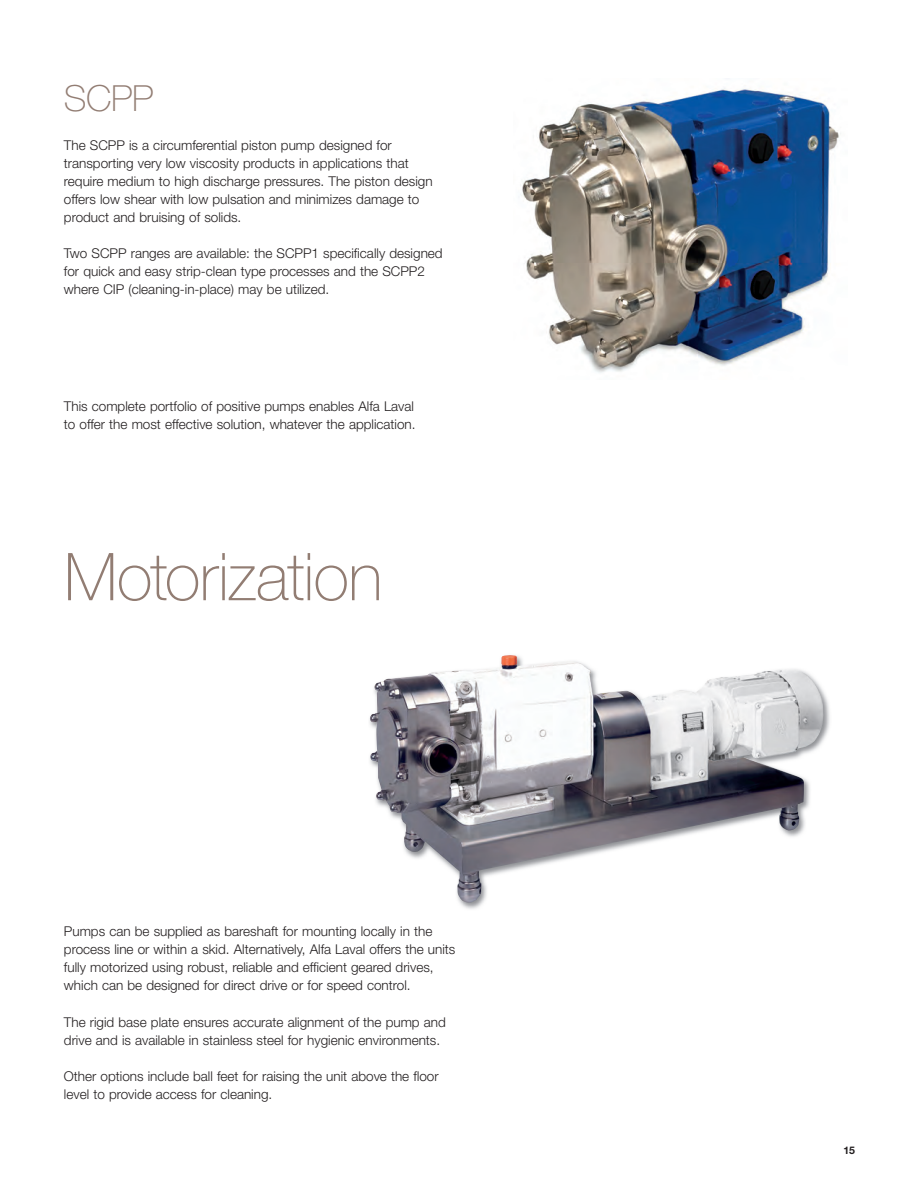
<style>
.page{position:relative;width:918px;height:1188px;background:#fff}
.page>*{position:absolute;margin:0;border:0;box-sizing:border-box;transform-origin:0 0}
.t1{font:100 66px "Helvetica Neue LT Std";letter-spacing:-.015em;color:#927d73}
.t2{font:100 36px "Helvetica Neue LT Std";color:#927d73}
.t3{font:300 13.5px/18px "Helvetica Neue LT Std";color:#231f20}
.t4{font:700 10.5px "Helvetica Neue LT Std";color:#231f20}
</style>
<div class="page">
<img style="left:370px;top:655px;width:453px;height:247px">
<img style="left:522px;top:88px;width:319px;height:285px">
<h2 class="t2" style="left:64px;top:77px;width:91px">SCPP</h2>
<p class="t3" style="left:64px;top:136px;width:370px">The SCPP is a circumferential piston pump designed for transporting very low viscosity products in applica tions that require medium to high discharge pressures. The piston design offers low shear with low pulsation and minimizes damage to product and bruising of solids.</p>
<p class="t3" style="left:64px;top:244px;width:380px">Two SCPP ranges are available: the SCPP1 specifically designed for quick and easy strip-clean type processes and the SCPP2 where CIP (cleaning-in-place) may be utilized.</p>
<p class="t3" style="left:64px;top:397px;width:353px">This complete portfolio of positive pumps enables Alfa Laval to offer the most effective solution, whatever the application.</p>
<h1 class="t1" style="left:64px;top:539px;width:320px">Motorization</h1>
<p class="t3" style="left:64px;top:922px;width:393px">Pumps can be supplied as bareshaft for mounting locally in the process line or within a skid. Alternatively, Alfa Laval offers the units fully motorized using robust, reliable and efficient geared drives, which can be designed for direct drive or for speed control.</p>
<p class="t3" style="left:64px;top:1012px;width:383px">The rigid base plate ensures accurate alignment of the pump and drive and is available in stainless steel for hygienic environments.</p>
<p class="t3" style="left:64px;top:1066px;width:376px">Other options include ball feet for raising the unit above the floor level to provide access for cleaning.</p>
<p class="t4" style="left:843px;top:1143px;width:13px">15</p>
</div>
